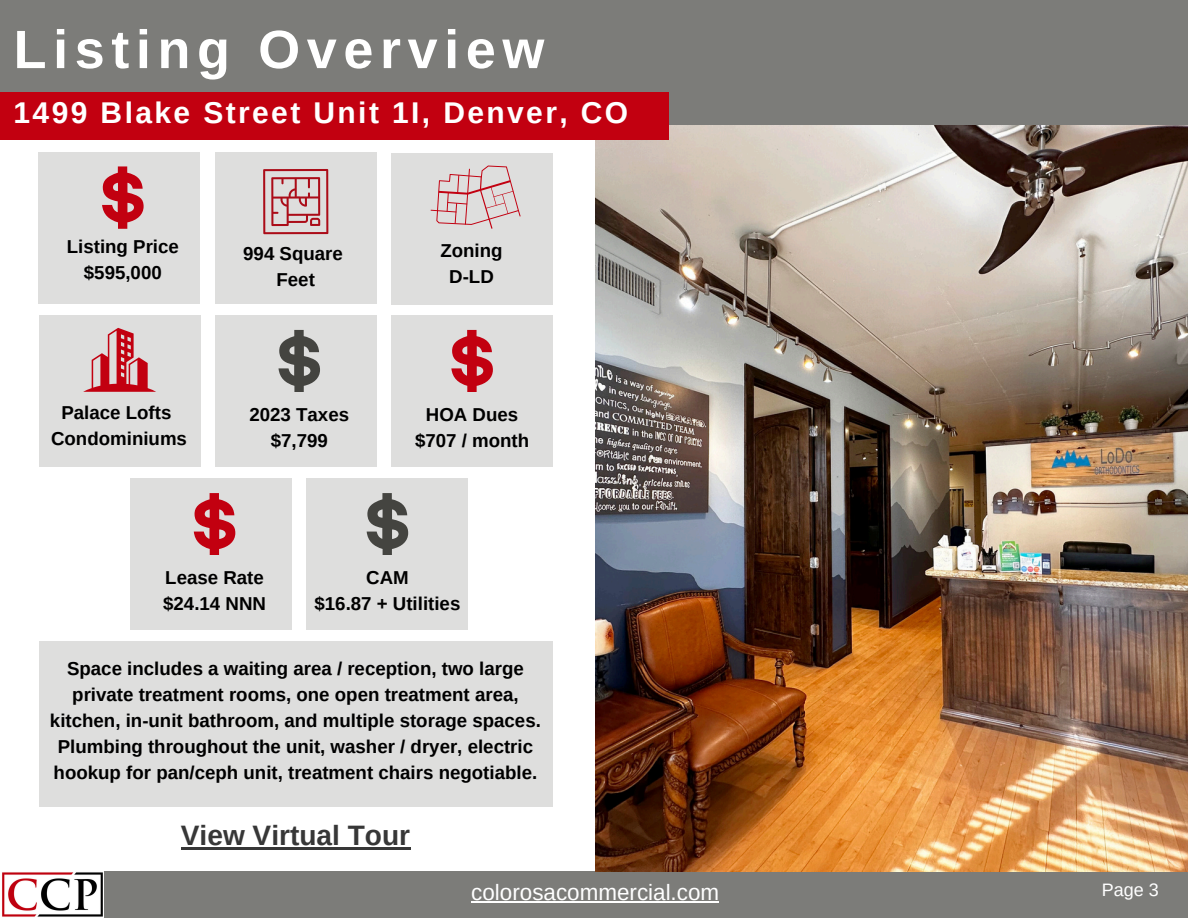
<style>
.page{position:relative;width:1188px;height:918px;background:#fff}
.page>*{position:absolute;margin:0;border:0;box-sizing:border-box;transform-origin:0 0}
.t1{font:700 54px "Arimo";letter-spacing:.12em;color:#fff}
.t2{font:700 30px "Arimo";letter-spacing:.08em;color:#fff}
.t3{font:700 28.05px "Arimo";color:#373737}
.t4{font:22.35px "Arimo";color:#fff}
.t5{font:700 18.75px/26.1px "Arimo";color:#000;text-align:center}
.t6{font:18px "Arimo";color:#fff}
</style>
<div class="page">
<div style="left:0;top:871px;width:1188px;height:47px;background:#7c7c79"></div>
<img style="left:0;top:871px;width:104px;height:47px">
<div style="left:39px;top:152px;width:161px;height:152px;background:#dededd"></div>
<div style="left:392px;top:153px;width:161px;height:152px;background:#dededd"></div>
<div style="left:39px;top:315px;width:161px;height:152px;background:#dededd"></div>
<svg style="left:102px;top:166px;width:42px;height:62px"></svg>
<svg style="left:215px;top:152px;width:161px;height:152px;background:#dbd2d2"></svg>
<svg style="left:431px;top:166px;width:90px;height:63px"></svg>
<div style="left:0;top:0;width:1188px;height:125px;background:#7c7c79"></div>
<img style="left:595px;top:125px;width:593px;height:746px">
<div style="left:0;top:92px;width:669px;height:47px;background:#c20010"></div>
<svg style="left:83px;top:328px;width:73px;height:64px"></svg>
<div style="left:215px;top:315px;width:162px;height:152px;background:#dededd"></div>
<div style="left:392px;top:315px;width:161px;height:152px;background:#dededd"></div>
<svg style="left:279px;top:330px;width:41px;height:62px"></svg>
<hr style="left:181px;top:847px;width:229px;height:2px;background:#373737">
<hr style="left:471px;top:902px;width:248px;height:1px;background:#fff">
<div style="left:39px;top:641px;width:514px;height:166px;background:#dededd"></div>
<svg style="left:451px;top:330px;width:42px;height:62px"></svg>
<div style="left:130px;top:478px;width:162px;height:152px;background:#dededd"></div>
<div style="left:307px;top:478px;width:161px;height:152px;background:#dededd"></div>
<svg style="left:194px;top:493px;width:41px;height:62px"></svg>
<svg style="left:367px;top:493px;width:41px;height:62px"></svg>
<h4 class="t1" style="left:14px;top:19px;width:532px">Listing Overview</h4>
<p class="t2" style="left:14px;top:96px;width:616px">1499 Blake Street Unit 1I, Denver, CO</p>
<h2 class="t5" style="left:67px;top:234px;width:114px">Listing Price $595,000</h2>
<h4 class="t5" style="left:51px;top:400px;width:137px">Palace Lofts<br>Condominiums</h4>
<h4 class="t5" style="left:243px;top:241px;width:101px">994 Square<br>Feet</h4>
<p class="t5" style="left:440px;top:238px;width:64px">Zoning<br>D-LD</p>
<p class="t5" style="left:249px;top:402px;width:101px">2023 Taxes $7,799</p>
<h4 class="t5" style="left:415px;top:402px;width:116px">HOA Dues $707 / month</h4>
<p class="t5" style="left:163px;top:565px;width:104px;text-align:left">Lease Rate $24.14 NNN</p>
<p class="t5" style="left:315px;top:565px;width:147px">CAM<br>$16.87 + Utilities</p>
<h4 class="t5" style="left:50px;top:655px;width:492px">Space includes a waiting area / reception, two large private treatment rooms, one open treatment area, kitchen, in-unit bathroom, and multiple storage spaces.<br>Plumbing throughout the unit, washer / dryer, electric hookup for pan/ceph unit, treatment chairs negotiable.</h4>
<p class="t3" style="left:181px;top:819px;width:231px">View Virtual Tour</p>
<h4 class="t4" style="left:471px;top:880px;width:249px">colorosacommercial.com</h4>
<p class="t6" style="left:1102px;top:880px;width:59px">Page 3</p>
</div>
